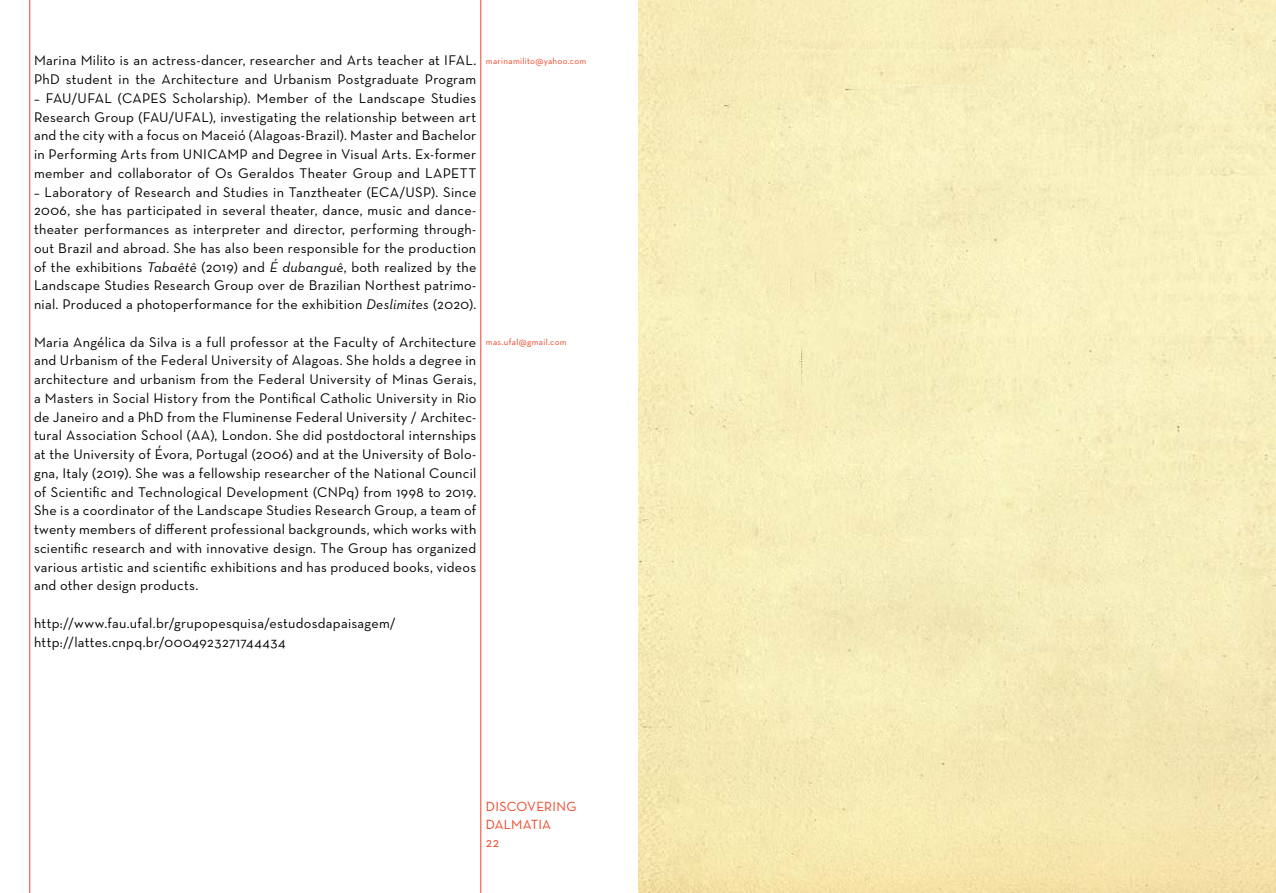
<style>
.page{position:relative;width:1276px;height:893px;background:#fff}
.page>*{position:absolute;margin:0;border:0;box-sizing:border-box;transform-origin:0 0}
.t1{font:500 14.25px/18.8px "Neutra Text CE";letter-spacing:.02em;color:#000;text-align:justify}
.t2{font:500 13.5px/18.1px "Neutra Text CE";letter-spacing:.015em;color:#ef4123}
.t3{font:500 9px "Neutra Text CE";letter-spacing:.035em;color:#ef4123}
.s1{font-style:italic}
</style>
<div class="page">
<hr style="left:30px;top:0;width:1px;height:893px;background:#ef4123">
<hr style="left:480px;top:0;width:1px;height:893px;background:#ef4123">
<img style="left:638px;top:0;width:638px;height:893px">
<p class="t1" style="left:34px;top:51px;width:444px">Marina Milito is an actress-dancer, researcher and Arts teacher at IFAL.<br>PhD student in the Architecture and Urbanism Postgraduate Program</p>
<p class="t1" style="left:34px;top:88px;width:444px">– FAU/UFAL (CAPES Scholarship). Member of the Landscape Studies Research Group (FAU/UFAL), investigating the relationship between art and the city with a focus on Maceió (Alagoas-Brazil). Master and Bachelor in Performing Arts from UNICAMP and Degree in Visual Arts. Ex-former member and collaborator of Os Geraldos Theater Group and LAPETT</p>
<p class="t1" style="left:34px;top:182px;width:444px">– Laboratory of Research and Studies in Tanztheater (ECA/USP). Since 2006, she has participated in several theater, dance, music and dance&shy;theater performances as interpreter and director, performing through&shy;out Brazil and abroad. She has also been responsible for the production of the exhibitions <span class="s1">Tabaêtê</span> (2019) and <span class="s1">É dubanguê</span>, both realized by the Landscape Studies Research Group over de Brazilian Northest patrimo&shy;nial. Produced a photoperformance for the exhibition <span class="s1">Deslimites</span> (2020).</p>
<p class="t1" style="left:34px;top:332px;width:444px">Maria Angélica da Silva is a full professor at the Faculty of Architecture and Urbanism of the Federal University of Alagoas. She holds a degree in architecture and urbanism from the Federal University of Minas Gerais, a Masters in Social History from the Pontifical Catholic University in Rio de Janeiro and a PhD from the Fluminense Federal University / Architec&shy;tural Association School (AA), London. She did postdoctoral internships at the University of Évora, Portugal (2006) and at the University of Bolo&shy;gna, Italy (2019). She was a fellowship researcher of the National Council of Scientific and Technological Development (CNPq) from 1998 to 2019.<br>She is a coordinator of the Landscape Studies Research Group, a team of twenty members of different professional backgrounds, which works with scientific research and with innovative design. The Group has organized various artistic and scientific exhibitions and has produced books, videos and other design products.</p>
<p class="t1" style="left:34px;top:613px;width:363px">http://www.fau.ufal.br/grupopesquisa/estudosdapaisagem/ http://lattes.cnpq.br/0004923271744434</p>
<p class="t3" style="left:486px;top:55px;width:102px">marinamilito@yahoo.com</p>
<p class="t3" style="left:486px;top:337px;width:82px">mas.ufal@gmail.com</p>
<p class="t2" style="left:486px;top:797px;width:92px">DISCOVERING<br>DALMATIA<br>22</p>
</div>
